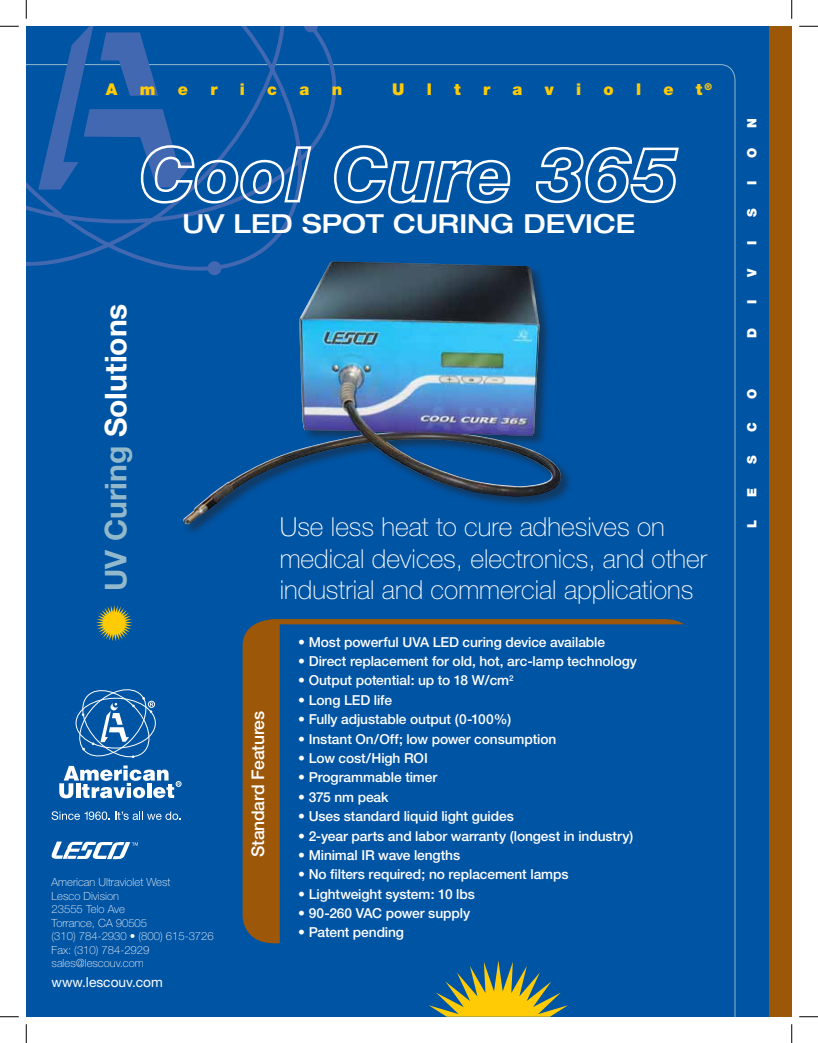
<style>
.page{position:relative;width:818px;height:1043px;background:#fff}
.page>*{position:absolute;margin:0;border:0;box-sizing:border-box;transform-origin:0 0}
.t1{font:700 30px "Helvetica Neue";color:#fff}
.t2{font:100 26.25px/31.5px "Helvetica Neue";color:#fff}
.t3{font:500 expanded 26.25px "Helvetica Neue";color:#fff}
.t4{font:500 17.5px "Helvetica Neue";letter-spacing:-.01em;color:#fff}
.t5{font:900 16.25px "Helvetica Neue";color:#ffcb05}
.t6{font:500 13.75px "Helvetica Neue";letter-spacing:-.005em;color:#fff}
.t7{font:13.75px "Helvetica Neue";color:#fff}
.t8{font:900 12.88px "Helvetica Neue";color:#fff}
.t9{font:100 11.25px/13.5px "Helvetica Neue";color:#fff}
.s1{color:#91b8cb}
</style>
<div class="page">
<div style="left:26px;top:26px;width:765px;height:990px;background:#0054a4"></div>
<svg style="left:26px;top:32px;width:310px;height:238px"></svg>
<div style="left:769px;top:26px;width:22px;height:990px;background:#9c5708"></div>
<svg style="left:429px;top:961px;width:139px;height:55px"></svg>
<svg style="left:96px;top:605px;width:36px;height:36px"></svg>
<svg style="left:52px;top:811px;width:129px;height:9px"></svg>
<svg style="left:59px;top:689px;width:122px;height:109px"></svg>
<svg style="left:38px;top:26px;width:280px;height:179px"></svg>
<svg style="left:333px;top:144px;width:178px;height:61px"></svg>
<svg style="left:536px;top:146px;width:143px;height:58px"></svg>
<svg style="left:242px;top:619px;width:442px;height:324px"></svg>
<svg style="left:52px;top:841px;width:86px;height:18px"></svg>
<div style="left:182px;top:260px;width:391px;height:276px;background:#0054a4"></div>
<img style="left:182px;top:261px;width:381px;height:264px">
<svg style="left:0;top:25px;width:19px;height:2px"></svg>
<svg style="left:799px;top:25px;width:19px;height:2px"></svg>
<svg style="left:0;top:1016px;width:19px;height:1px"></svg>
<svg style="left:799px;top:1016px;width:19px;height:1px"></svg>
<svg style="left:25px;top:0;width:2px;height:19px"></svg>
<svg style="left:25px;top:1024px;width:2px;height:18px"></svg>
<svg style="left:791px;top:0;width:1px;height:19px"></svg>
<svg style="left:791px;top:1024px;width:1px;height:18px"></svg>
<p class="t5" style="left:106px;top:79px;width:13px">A</p>
<p class="t5" style="left:140px;top:79px;width:17px">m</p>
<p class="t5" style="left:178px;top:79px;width:12px">e</p>
<p class="t5" style="left:210px;top:79px;width:9px">r</p>
<p class="t5" style="left:240px;top:79px;width:7px">i</p>
<p class="t5" style="left:267px;top:79px;width:11px">c</p>
<p class="t5" style="left:299px;top:79px;width:11px">a</p>
<p class="t5" style="left:331px;top:79px;width:12px">n</p>
<p class="t5" style="left:392px;top:79px;width:14px">U</p>
<p class="t5" style="left:427px;top:79px;width:7px">l</p>
<p class="t5" style="left:454px;top:79px;width:8px">t</p>
<p class="t5" style="left:483px;top:79px;width:9px">r</p>
<p class="t5" style="left:512px;top:79px;width:11px">a</p>
<p class="t5" style="left:544px;top:79px;width:11px">v</p>
<p class="t5" style="left:576px;top:79px;width:7px">i</p>
<p class="t5" style="left:603px;top:79px;width:12px">o</p>
<p class="t5" style="left:636px;top:79px;width:7px">l</p>
<p class="t5" style="left:663px;top:79px;width:12px">e</p>
<p class="t5" style="left:696px;top:79px;width:18px">t<sup>®</sup></p>
<h1 class="t1" style="left:97px;top:591px;width:289px;rotate:-90deg"><span class="s1">UV Curing</span> Solutions</h1>
<h2 class="t3" style="left:182px;top:207px;width:454px">UV LED SPOT CURING DEVICE</h2>
<h2 class="t2" style="left:280px;top:511px;width:429px">Use less heat to cure adhesives on medical devices, electronics, and other</h2>
<h2 class="t2" style="left:280px;top:574px;width:415px">industrial and commercial applications</h2>
<p class="t9" style="left:52px;top:875px;width:163px">American Ultraviolet West<br>Lesco Division<br>23555 Telo Ave<br>Torrance, CA 90505<br>(310) 784-2930 • (800) 615-3726<br>Fax: (310) 784-2929 sales@lescouv.com</p>
<p class="t7" style="left:52px;top:974px;width:113px">www.lescouv.com</p>
<p class="t4" style="left:247px;top:857px;width:148px;rotate:-90deg">Standard Features</p>
<p class="t6" style="left:298px;top:633px;width:308px">• Most powerful UVA LED curing device available</p>
<p class="t6" style="left:298px;top:653px;width:340px">• Direct replacement for old, hot, arc-lamp technology</p>
<p class="t6" style="left:298px;top:672px;width:217px">• Output potential: up to 18 W/cm<sup>2</sup></p>
<p class="t6" style="left:298px;top:691px;width:95px">• Long LED life</p>
<p class="t6" style="left:298px;top:711px;width:214px">• Fully adjustable output (0-100%)</p>
<p class="t6" style="left:298px;top:730px;width:259px">• Instant On/Off; low power consumption</p>
<p class="t6" style="left:298px;top:750px;width:131px">• Low cost/High ROI</p>
<p class="t6" style="left:298px;top:769px;width:140px">• Programmable timer</p>
<p class="t6" style="left:298px;top:788px;width:92px">• 375 nm peak</p>
<p class="t6" style="left:298px;top:808px;width:217px">• Uses standard liquid light guides</p>
<p class="t6" style="left:298px;top:827px;width:336px">• 2-year parts and labor warranty (longest in industry)</p>
<p class="t6" style="left:298px;top:846px;width:163px">• Minimal IR wave lengths</p>
<p class="t6" style="left:298px;top:866px;width:272px">• No filters required; no replacement lamps</p>
<p class="t6" style="left:298px;top:885px;width:178px">• Lightweight system: 10 lbs</p>
<p class="t6" style="left:298px;top:905px;width:173px">• 90-260 VAC power supply</p>
<p class="t6" style="left:298px;top:924px;width:107px">• Patent pending</p>
<p class="t8" style="left:744px;top:128px;width:11px;rotate:-90deg">N</p>
<p class="t8" style="left:744px;top:158px;width:12px;rotate:-90deg">O</p>
<p class="t8" style="left:744px;top:185px;width:6px;rotate:-90deg">I</p>
<p class="t8" style="left:744px;top:217px;width:10px;rotate:-90deg">S</p>
<p class="t8" style="left:744px;top:245px;width:6px;rotate:-90deg">I</p>
<p class="t8" style="left:744px;top:277px;width:10px;rotate:-90deg">V</p>
<p class="t8" style="left:744px;top:304px;width:6px;rotate:-90deg">I</p>
<p class="t8" style="left:744px;top:338px;width:11px;rotate:-90deg">D</p>
<p class="t8" style="left:744px;top:399px;width:12px;rotate:-90deg">O</p>
<p class="t8" style="left:744px;top:432px;width:11px;rotate:-90deg">C</p>
<p class="t8" style="left:744px;top:464px;width:10px;rotate:-90deg">S</p>
<p class="t8" style="left:744px;top:496px;width:11px;rotate:-90deg">E</p>
<p class="t8" style="left:744px;top:528px;width:10px;rotate:-90deg">L</p>
</div>
